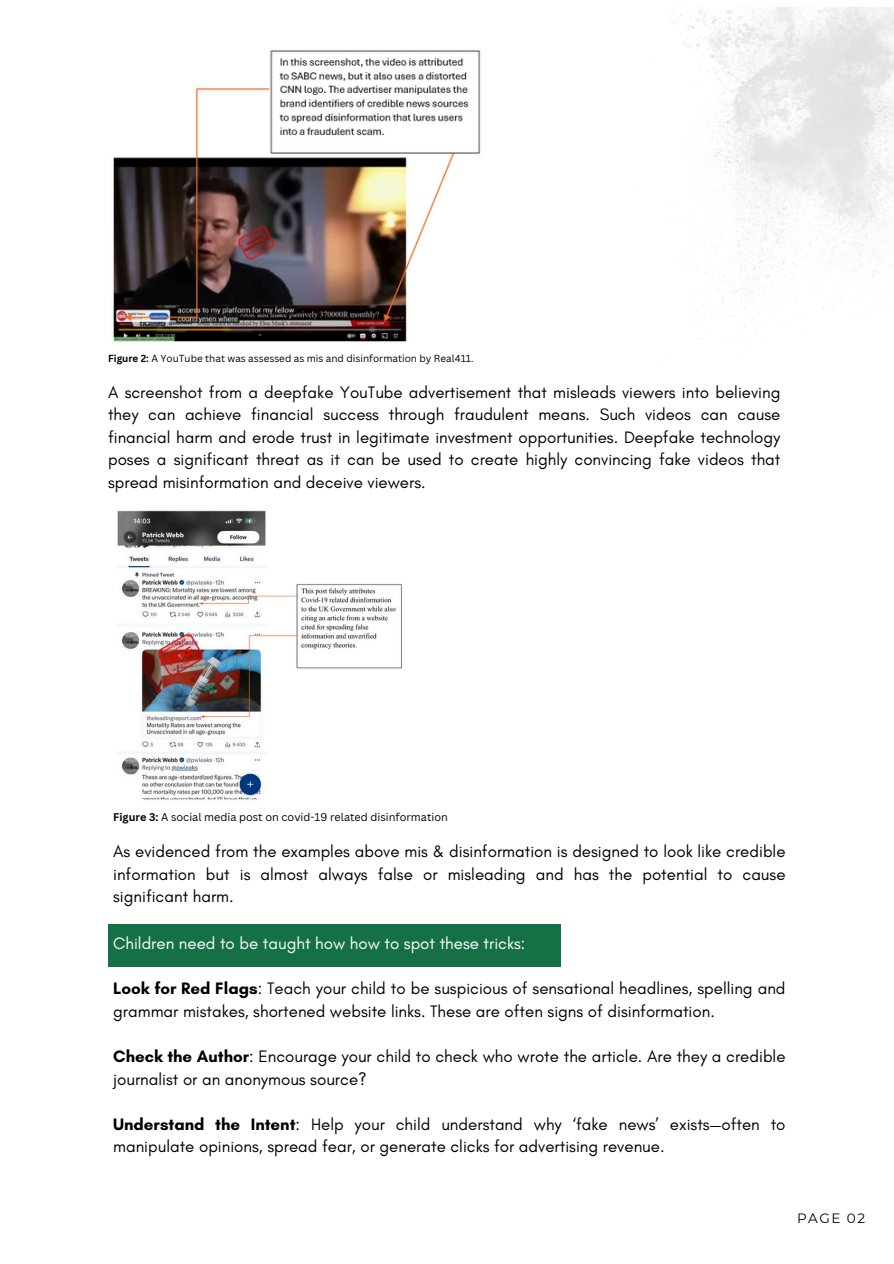
<style>
.page{position:relative;width:894px;height:1264px;background:#fff}
.page>*{position:absolute;margin:0;border:0;box-sizing:border-box;transform-origin:0 0}
.t1{font:16.8px/22.5px "Glacial Indifference";color:#000}
.t2{font:16.8px "Glacial Indifference";color:#fff}
.t3{font:13.5px "Montserrat";letter-spacing:.11em;color:#000}
.t4{font:10.95px "Canva Sans";color:#000}
.t5{font:9.9px "Canva Sans";color:#000}
.s1{font-weight:700}
</style>
<div class="page">
<img style="left:673px;top:8px;width:220px;height:332px">
<div style="left:108px;top:924px;width:452px;height:42px;background:#157046"></div>
<img style="left:117px;top:510px;width:285px;height:290px">
<img style="left:113px;top:50px;width:368px;height:292px">
<p class="t5" style="left:108px;top:351px;width:367px"><span class="s1">Figure 2:</span> A YouTube that was assessed as mis and disinformation by Real411.</p>
<h1 class="t1" style="left:108px;top:380px;width:673px;text-align:justify">A screenshot from a deepfake YouTube advertisement that misleads viewers into believing they can achieve financial success through fraudulent means. Such videos can cause financial harm and erode trust in legitimate investment opportunities. Deepfake technology poses a significant threat as it can be used to create highly convincing fake videos that spread misinformation and deceive viewers.</h1>
<p class="t4" style="left:113px;top:809px;width:336px"><span class="s1">Figure 3:</span> A social media post on covid-19 related disinformation</p>
<h1 class="t1" style="left:113px;top:840px;width:673px;text-align:justify">As evidenced from the examples above mis &amp; disinformation is designed to look like credible information but is almost always false or misleading and has the potential to cause significant harm.</h1>
<h1 class="t2" style="left:113px;top:933px;width:413px">Children need to be taught how how to spot these tricks:</h1>
<h1 class="t1" style="left:113px;top:977px;width:673px"><span class="s1">Look for Red Flags</span>: Teach your child to be suspicious of sensational headlines, spelling and grammar mistakes, shortened website links. These are often signs of disinformation.</h1>
<h1 class="t1" style="left:113px;top:1044px;width:673px"><span class="s1">Check the Author</span>: Encourage your child to check who wrote the article. Are they a credible journalist or an anonymous source?</h1>
<h2 class="t1" style="left:113px;top:1112px;width:673px"><span class="s1">Understand the Intent</span>: Help your child understand why ‘fake news’ exists—often to manipulate opinions, spread fear, or generate clicks for advertising revenue.</h2>
<h1 class="t3" style="left:796px;top:1210px;width:70px">PAGE 02</h1>
</div>
